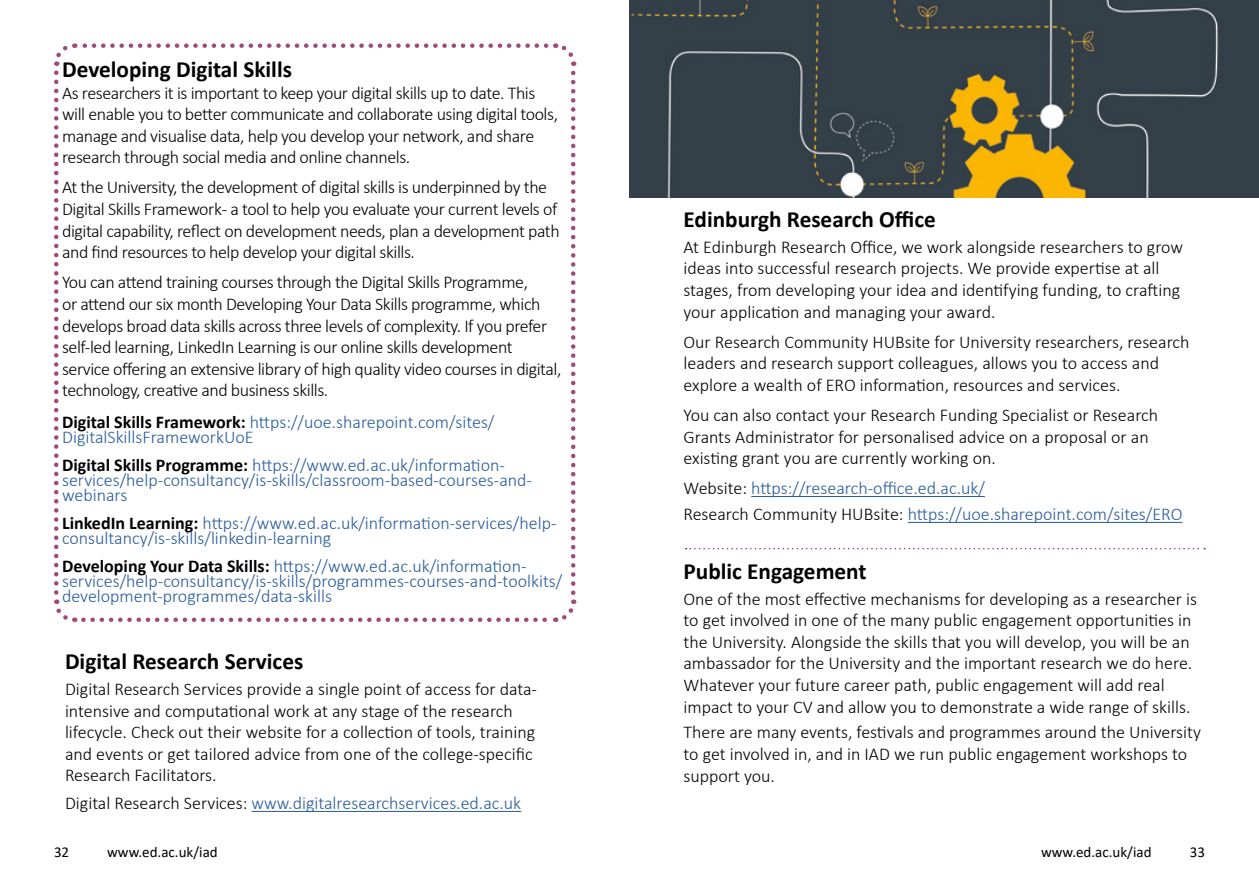
<style>
.page{position:relative;width:1259px;height:893px;background:#fff}
.page>*{position:absolute;margin:0;border:0;box-sizing:border-box;transform-origin:0 0}
.t1{font:700 23.25px "Calibri";color:#000}
.t2{font:300 18px/21.6px "Calibri";letter-spacing:-.01em;color:#000}
.t3{font:300 18px/15px "Calibri";color:#275b9b}
.t4{font:15px "Calibri";color:#000}
.s1{font-weight:700;color:#000}
.s2{color:#000}
</style>
<div class="page">
<hr style="left:751px;top:496px;width:234px;height:1px;background:#275b9b">
<hr style="left:907px;top:522px;width:275px;height:1px;background:#275b9b">
<img style="left:629px;top:0;width:630px;height:198px">
<svg style="left:685px;top:548px;width:520px;height:1px"></svg>
<svg style="left:54px;top:73px;width:21px;height:549px"></svg>
<svg style="left:83px;top:599px;width:494px;height:23px"></svg>
<svg style="left:554px;top:43px;width:23px;height:550px"></svg>
<svg style="left:54px;top:43px;width:492px;height:23px"></svg>
<hr style="left:252px;top:811px;width:269px;height:1px;background:#275b9b">
<p class="t1" style="left:62px;top:53px;width:231px">Developing Digital Skills</p>
<p class="t2" style="left:62px;top:82px;width:497px">As researchers it is important to keep your digital skills up to date. This will enable you to better communicate and collaborate using digital tools, manage and visualise data, help you develop your network, and share research through social media and online channels.</p>
<p class="t2" style="left:62px;top:176px;width:499px">At the University, the development of digital skills is underpinned by the Digital Skills Framework - a tool to help you evaluate your current levels of digital capability, reflect on development needs, plan a development path and find resources to help develop your digital skills.</p>
<p class="t2" style="left:62px;top:271px;width:501px">You can attend training courses through the Digital Skills Programme,<br>or attend our six month Developing Your Data Skills programme, which develops broad data skills across three levels of complexity. If you prefer self-led learning, LinkedIn Learning is our online skills development service offering an extensive library of high quality video courses in digital, technology, creative and business skills.</p>
<p class="t3" style="left:62px;top:415px;width:434px"><span class="s1">Digital Skills Framework:</span> https://uoe.sharepoint.com/sites/<br>DigitalSkillsFrameworkUoE</p>
<p class="t3" style="left:62px;top:457px;width:471px"><span class="s1">Digital Skills Programme:</span> https://www.ed.ac.uk/information&shy;services/help-consultancy/is-skills/classroom-based-courses-and&shy;webinars</p>
<p class="t3" style="left:62px;top:515px;width:496px"><span class="s1">LinkedIn Learning:</span> https://www.ed.ac.uk/information-services/help&shy;consultancy/is-skills/linkedin-learning</p>
<p class="t3" style="left:62px;top:558px;width:502px"><span class="s1">Developing Your Data Skills:</span> https://www.ed.ac.uk/information&shy;services/help-consultancy/is-skills/programmes-courses-and-toolkits/ development-programmes/data-skills</p>
<p class="t1" style="left:65px;top:645px;width:240px">Digital Research Services</p>
<p class="t2" style="left:65px;top:678px;width:474px">Digital Research Services provide a single point of access for data&shy;intensive and computational work at any stage of the research lifecycle. Check out their website for a collection of tools, training and events or get tailored advice from one of the college-specific Research Facilitators.</p>
<p class="t3" style="left:65px;top:795px;width:458px"><span class="s2">Digital Research Services:</span> www.digitalresearchservices.ed.ac.uk</p>
<p class="t1" style="left:683px;top:203px;width:254px">Edinburgh Research Office</p>
<p class="t2" style="left:683px;top:236px;width:501px">At Edinburgh Research Office, we work alongside researchers to grow ideas into successful research projects. We provide expertise at all stages, from developing your idea and identifying funding, to crafting your application and managing your award.</p>
<p class="t2" style="left:683px;top:331px;width:507px">Our Research Community HUBsite for University researchers, research leaders and research support colleagues, allows you to access and explore a wealth of ERO information, resources and services.</p>
<p class="t2" style="left:683px;top:404px;width:476px">You can also contact your Research Funding Specialist or Research<br>Grants Administrator for personalised advice on a proposal or an existing grant you are currently working on.</p>
<p class="t3" style="left:683px;top:481px;width:303px"><span class="s2">Website:</span> https://research-office.ed.ac.uk/</p>
<p class="t3" style="left:683px;top:506px;width:500px"><span class="s2">Research Community HUBsite:</span> https://uoe.sharepoint.com/sites/ERO</p>
<p class="t1" style="left:683px;top:555px;width:185px">Public Engagement</p>
<p class="t2" style="left:683px;top:588px;width:515px">One of the most effective mechanisms for developing as a researcher is to get involved in one of the many public engagement opportunities in the University. Alongside the skills that you will develop, you will be an ambassador for the University and the important research we do here.<br>Whatever your future career path, public engagement will add real impact to your CV and allow you to demonstrate a wide range of skills.</p>
<p class="t2" style="left:683px;top:721px;width:519px">There are many events, festivals and programmes around the University to get involved in, and in IAD we run public engagement workshops to support you.</p>
<p class="t4" style="left:54px;top:841px;width:17px">32</p>
<p class="t4" style="left:107px;top:841px;width:112px">www.ed.ac.uk/iad</p>
<p class="t4" style="left:1041px;top:841px;width:112px">www.ed.ac.uk/iad</p>
<p class="t4" style="left:1189px;top:841px;width:17px">33</p>
</div>
